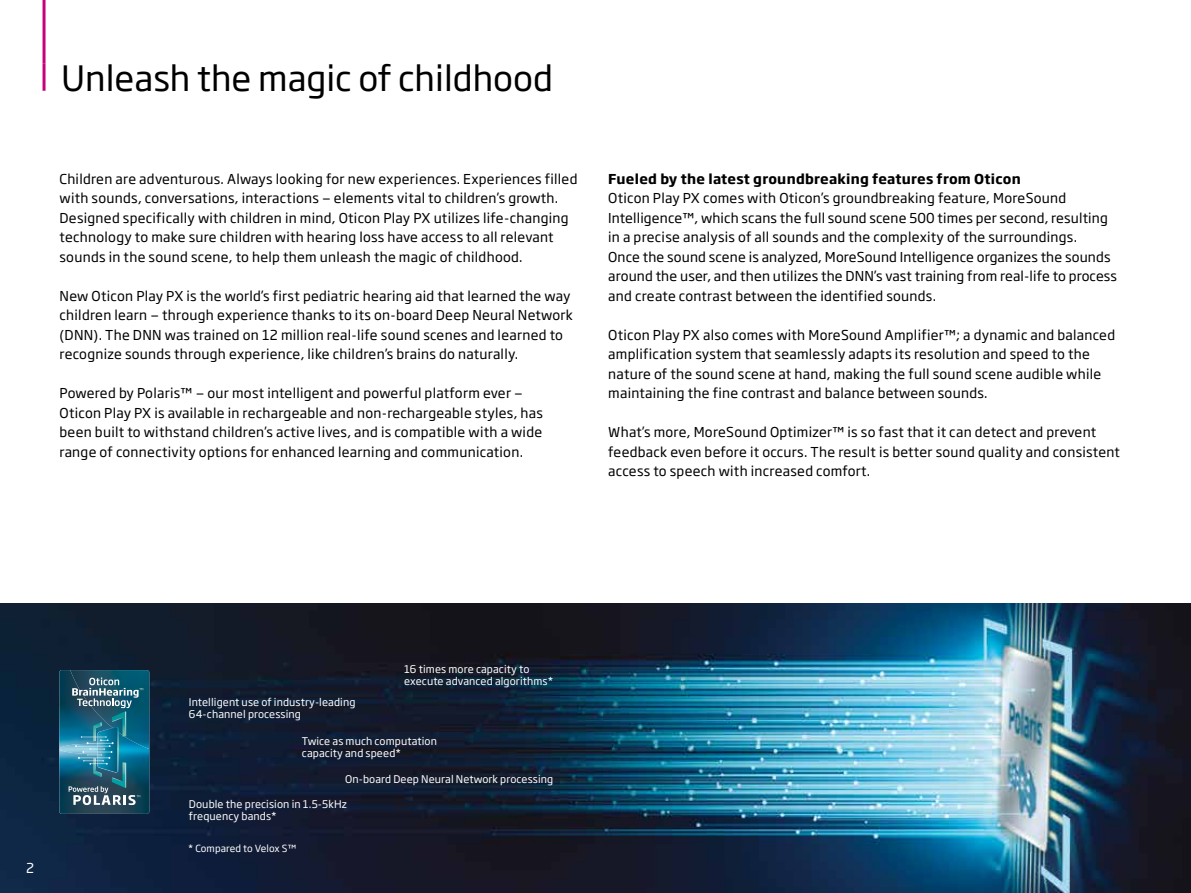
<style>
.page{position:relative;width:1191px;height:893px;background:#fff}
.page>*{position:absolute;margin:0;border:0;box-sizing:border-box;transform-origin:0 0}
.t1{font:34.5px "Soho Gothic Pro";color:#000}
.t2{font:13.5px/19.5px "Soho Gothic Pro";letter-spacing:.02em;color:#000}
.t3{font:700 13.5px "Soho Gothic Pro";letter-spacing:.02em;color:#000}
.t4{font:13.5px "Soho Gothic Pro";color:#fff}
.t5{font:10.5px/12px "Soho Gothic Pro";letter-spacing:.01em;color:#fff}
.t6{font:9.75px "Soho Gothic Pro";letter-spacing:.01em;color:#fff}
</style>
<div class="page">
<img style="left:0;top:604px;width:1191px;height:289px">
<img style="left:62px;top:814px;width:85px;height:1px">
<img style="left:59px;top:670px;width:90px;height:144px">
<img style="left:60px;top:744px;width:9px;height:10px">
<img style="left:69px;top:670px;width:80px;height:135px">
<hr style="left:43px;top:0;width:3px;height:64px;background:#c7007e">
<hr style="left:43px;top:64px;width:3px;height:27px;background:#c7007e">
<h1 class="t1" style="left:61px;top:51px;width:494px">Unleash the magic of childhood</h1>
<p class="t2" style="left:60px;top:168px;width:519px">Children are adventurous. Always looking for new experiences. Experiences filled with sounds, conversations, interactions — elements vital to children’s growth.<br>Designed specifically with children in mind, Oticon Play PX utilizes life-changing technology to make sure children with hearing loss have access to all relevant sounds in the sound scene, to help them unleash the magic of childhood.</p>
<p class="t2" style="left:60px;top:285px;width:515px">New Oticon Play PX is the world’s first pediatric hearing aid that learned the way children learn — through experience thanks to its on-board Deep Neural Network (DNN). The DNN was trained on 12 million real-life sound scenes and learned to recognize sounds through experience, like children’s brains do naturally.</p>
<p class="t2" style="left:60px;top:383px;width:485px">Powered by Polaris™ — our most intelligent and powerful platform ever — Oticon Play PX is available in rechargeable and non-rechargeable styles, has been built to withstand children’s active lives, and is compatible with a wide range of connectivity options for enhanced learning and communication.</p>
<p class="t3" style="left:608px;top:168px;width:414px">Fueled by the latest groundbreaking features from Oticon</p>
<p class="t2" style="left:608px;top:188px;width:510px">Oticon Play PX comes with Oticon’s groundbreaking feature, MoreSound Intelligence™, which scans the full sound scene 500 times per second, resulting in a precise analysis of all sounds and the complexity of the surroundings.<br>Once the sound scene is analyzed, MoreSound Intelligence organizes the sounds around the user, and then utilizes the DNN’s vast training from real-life to process and create contrast between the identified sounds.</p>
<p class="t2" style="left:608px;top:324px;width:508px">Oticon Play PX also comes with MoreSound Amplifier™; a dynamic and balanced amplification system that seamlessly adapts its resolution and speed to the nature of the sound scene at hand, making the full sound scene audible while maintaining the fine contrast and balance between sounds.</p>
<p class="t2" style="left:608px;top:422px;width:513px">What’s more, MoreSound Optimizer™ is so fast that it can detect and prevent feedback even before it occurs. The result is better sound quality and consistent access to speech with increased comfort.</p>
<p class="t4" style="left:26px;top:858px;width:9px">2</p>
<p class="t5" style="left:404px;top:663px;width:151px">16 times more capacity to execute advanced algorithms*</p>
<p class="t5" style="left:189px;top:696px;width:168px">Intelligent use of industry-leading<br>64-channel processing</p>
<p class="t5" style="left:302px;top:735px;width:136px">Twice as much computation capacity and speed*</p>
<p class="t5" style="left:345px;top:773px;width:210px">On-board Deep Neural Network processing</p>
<p class="t5" style="left:189px;top:797px;width:159px">Double the precision in 1.5-5kHz frequency bands*</p>
<p class="t6" style="left:188px;top:841px;width:110px">* Compared to Velox S™</p>
</div>
